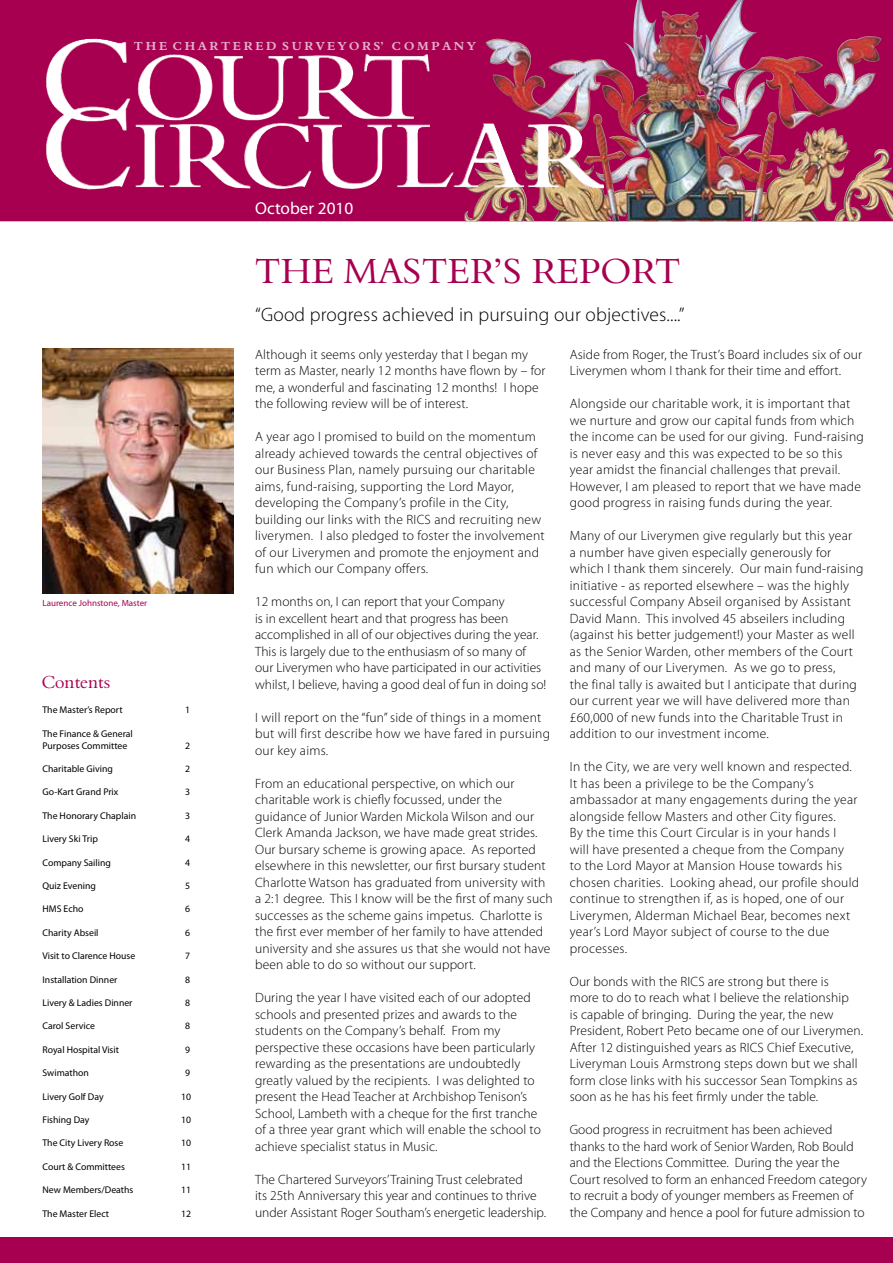
<style>
.page{position:relative;width:893px;height:1263px;background:#fff}
.page>*{position:absolute;margin:0;border:0;box-sizing:border-box;transform-origin:0 0}
.t1{font:36px "Aldine 401 BT Roman A";letter-spacing:.01em;color:#a70050}
.t2{font:300 19.5px "Myriad Pro";letter-spacing:.01em;color:#000}
.t3{font:18px "Aldine 401 BT Roman A";color:#a70050}
.t4{font:17.25px "Myriad Pro";color:#fff}
.t5{font:300 13.5px/16.5px "Myriad Pro";letter-spacing:.01em;color:#000}
.t6{font:12px "Aldine 401 BT Bold A";color:#e5b3cb}
.t7{font:9.75px/11.7px "Myriad Pro";color:#000}
.t8{font:9px "Myriad Pro";color:#a70050}
</style>
<div class="page">
<img style="left:0;top:0;width:893px;height:221px">
<img style="left:584px;top:0;width:153px;height:106px">
<img style="left:45px;top:39px;width:77px;height:151px">
<div style="left:0;top:1237px;width:893px;height:26px;background:#a70050"></div>
<img style="left:43px;top:349px;width:191px;height:244px">
<p class="t6" style="left:134px;top:38px;width:343px">T H E C H A R T E R E D S U R V E Y O R S’ C O M P A N Y</p>
<p class="t4" style="left:255px;top:198px;width:100px">October 2010</p>
<h1 class="t1" style="left:255px;top:249px;width:427px">THE MASTER’S REPORT</h1>
<p class="t8" style="left:43px;top:598px;width:106px">Laurence Johnstone, Master</p>
<h3 class="t3" style="left:42px;top:671px;width:70px">Contents</h3>
<p class="t7" style="left:43px;top:704px;width:82px">The Master’s Report</p>
<p class="t7" style="left:185px;top:704px;width:7px">1</p>
<p class="t7" style="left:43px;top:727px;width:92px">The Finance &amp; General<br>Purposes Committee</p>
<p class="t7" style="left:185px;top:739px;width:7px">2</p>
<p class="t7" style="left:43px;top:763px;width:72px">Charitable Giving</p>
<p class="t7" style="left:185px;top:763px;width:7px">2</p>
<p class="t7" style="left:43px;top:786px;width:77px">Go-Kart Grand Prix</p>
<p class="t7" style="left:185px;top:786px;width:7px">3</p>
<p class="t7" style="left:43px;top:809px;width:95px">The Honorary Chaplain</p>
<p class="t7" style="left:185px;top:809px;width:7px">3</p>
<p class="t7" style="left:43px;top:833px;width:57px">Livery Ski Trip</p>
<p class="t7" style="left:185px;top:833px;width:7px">4</p>
<p class="t7" style="left:43px;top:856px;width:70px">Company Sailing</p>
<p class="t7" style="left:185px;top:856px;width:7px">4</p>
<p class="t7" style="left:43px;top:880px;width:55px">Quiz Evening</p>
<p class="t7" style="left:185px;top:880px;width:7px">5</p>
<p class="t7" style="left:43px;top:903px;width:42px">HMS Echo</p>
<p class="t7" style="left:185px;top:903px;width:7px">6</p>
<p class="t7" style="left:43px;top:926px;width:58px">Charity Abseil</p>
<p class="t7" style="left:185px;top:926px;width:7px">6</p>
<p class="t7" style="left:43px;top:950px;width:94px">Visit to Clarence House</p>
<p class="t7" style="left:185px;top:950px;width:7px">7</p>
<p class="t7" style="left:43px;top:973px;width:76px">Installation Dinner</p>
<p class="t7" style="left:185px;top:973px;width:7px">8</p>
<p class="t7" style="left:43px;top:997px;width:91px">Livery &amp; Ladies Dinner</p>
<p class="t7" style="left:185px;top:997px;width:7px">8</p>
<p class="t7" style="left:43px;top:1020px;width:54px">Carol Service</p>
<p class="t7" style="left:185px;top:1020px;width:7px">8</p>
<p class="t7" style="left:43px;top:1043px;width:78px">Royal Hospital Visit</p>
<p class="t7" style="left:185px;top:1043px;width:7px">9</p>
<p class="t7" style="left:43px;top:1067px;width:48px">Swimathon</p>
<p class="t7" style="left:185px;top:1067px;width:7px">9</p>
<p class="t7" style="left:43px;top:1090px;width:63px">Livery Golf Day</p>
<p class="t7" style="left:181px;top:1090px;width:12px">10</p>
<p class="t7" style="left:43px;top:1114px;width:48px">Fishing Day</p>
<p class="t7" style="left:181px;top:1114px;width:12px">10</p>
<p class="t7" style="left:43px;top:1137px;width:82px">The City Livery Rose</p>
<p class="t7" style="left:181px;top:1137px;width:12px">10</p>
<p class="t7" style="left:43px;top:1160px;width:84px">Court &amp; Committees</p>
<p class="t7" style="left:181px;top:1160px;width:12px">11</p>
<p class="t7" style="left:43px;top:1184px;width:92px">New Members/Deaths</p>
<p class="t7" style="left:181px;top:1184px;width:12px">11</p>
<p class="t7" style="left:43px;top:1207px;width:68px">The Master Elect</p>
<p class="t7" style="left:181px;top:1207px;width:12px">12</p>
<h2 class="t2" style="left:255px;top:304px;width:431px">“Good progress achieved in pursuing our objectives....”</h2>
<p class="t5" style="left:255px;top:346px;width:292px">Although it seems only yesterday that I began my term as Master, nearly 12 months have flown by – for me, a wonderful and fascinating 12 months! I hope the following review will be of interest.</p>
<p class="t5" style="left:255px;top:429px;width:291px">A year ago I promised to build on the momentum already achieved towards the central objectives of our Business Plan, namely pursuing our charitable aims, fund-raising, supporting the Lord Mayor, developing the Company’s profile in the City, building our links with the RICS and recruiting new liverymen. I also pledged to foster the involvement of our Liverymen and promote the enjoyment and fun which our Company offers.</p>
<p class="t5" style="left:255px;top:594px;width:293px">12 months on, I can report that your Company<br>is in excellent heart and that progress has been accomplished in all of our objectives during the year.<br>This is largely due to the enthusiasm of so many of our Liverymen who have participated in our activities whilst, I believe, having a good deal of fun in doing so!</p>
<p class="t5" style="left:255px;top:709px;width:296px">I will report on the “fun” side of things in a moment but will first describe how we have fared in pursuing our key aims.</p>
<p class="t5" style="left:255px;top:775px;width:299px">From an educational perspective, on which our charitable work is chiefly focussed, under the guidance of Junior Warden Mickola Wilson and our Clerk Amanda Jackson, we have made great strides.<br>Our bursary scheme is growing apace. As reported elsewhere in this newsletter, our first bursary student Charlotte Watson has graduated from university with a 2:1 degree. This I know will be the first of many such successes as the scheme gains impetus. Charlotte is the first ever member of her family to have attended university and she assures us that she would not have been able to do so without our support.</p>
<p class="t5" style="left:255px;top:990px;width:287px">During the year I have visited each of our adopted schools and presented prizes and awards to the students on the Company’s behalf. From my perspective these occasions have been particularly rewarding as the presentations are undoubtedly greatly valued by the recipients. I was delighted to present the Head Teacher at Archbishop Tenison’s School, Lambeth with a cheque for the first tranche of a three year grant which will enable the school to achieve specialist status in Music.</p>
<p class="t5" style="left:255px;top:1171px;width:292px">The Chartered Surveyors’ Training Trust celebrated<br>its 25th Anniversary this year and continues to thrive under Assistant Roger Southam’s energetic leadership.</p>
<p class="t5" style="left:570px;top:346px;width:294px">Aside from Roger, the Trust’s Board includes six of our<br>Liverymen whom I thank for their time and effort.</p>
<p class="t5" style="left:570px;top:396px;width:296px">Alongside our charitable work, it is important that we nurture and grow our capital funds from which the income can be used for our giving. Fund-raising is never easy and this was expected to be so this year amidst the financial challenges that prevail.<br>However, I am pleased to report that we have made good progress in raising funds during the year.</p>
<p class="t5" style="left:570px;top:528px;width:295px">Many of our Liverymen give regularly but this year<br>a number have given especially generously for which I thank them sincerely. Our main fund-raising initiative - as reported elsewhere – was the highly successful Company Abseil organised by Assistant David Mann. This involved 45 abseilers including (against his better judgement!) your Master as well as the Senior Warden, other members of the Court and many of our Liverymen. As we go to press,<br>the final tally is awaited but I anticipate that during our current year we will have delivered more than £60,000 of new funds into the Charitable Trust in addition to our investment income.</p>
<p class="t5" style="left:570px;top:759px;width:291px">In the City, we are very well known and respected.<br>It has been a privilege to be the Company’s ambassador at many engagements during the year alongside fellow Masters and other City figures.<br>By the time this Court Circular is in your hands I<br>will have presented a cheque from the Company<br>to the Lord Mayor at Mansion House towards his chosen charities. Looking ahead, our profile should continue to strengthen if, as is hoped, one of our Liverymen, Alderman Michael Bear, becomes next year’s Lord Mayor subject of course to the due processes.</p>
<p class="t5" style="left:570px;top:973px;width:295px">Our bonds with the RICS are strong but there is<br>more to do to reach what I believe the relationship<br>is capable of bringing. During the year, the new President, Robert Peto became one of our Liverymen.<br>After 12 distinguished years as RICS Chief Executive, Liveryman Louis Armstrong steps down but we shall form close links with his successor Sean Tompkins as soon as he has his feet firmly under the table.</p>
<p class="t5" style="left:570px;top:1122px;width:299px">Good progress in recruitment has been achieved thanks to the hard work of Senior Warden, Rob Bould and the Elections Committee. During the year the Court resolved to form an enhanced Freedom category to recruit a body of younger members as Freemen of the Company and hence a pool for future admission to</p>
</div>
